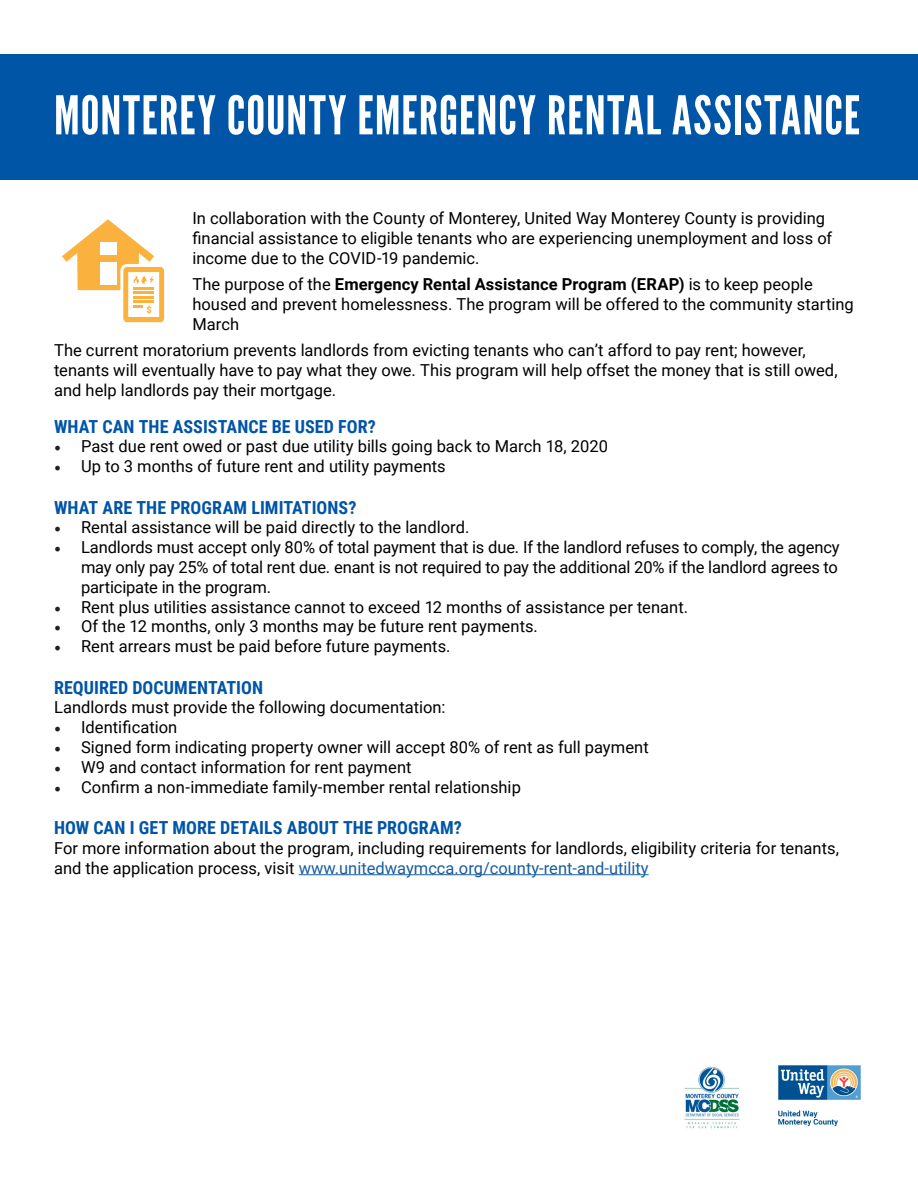
<style>
.page{position:relative;width:918px;height:1188px;background:#fff}
.page>*{position:absolute;margin:0;border:0;box-sizing:border-box;transform-origin:0 0}
.t1{font:53.25px "League Gothic";letter-spacing:.02em;color:#fff}
.t2{font:700 18px "Roboto Condensed";letter-spacing:.005em;color:#0155a7}
.t3{font:16.5px/19.8px "Roboto";color:#000}
.t4{font:900 9.3px "Roboto";color:#fbb13d}
.s1{font-weight:700}
.s2{font-family:"Minion Pro";font-size:18px;color:#231f20}
.s3{color:#175d9e}
</style>
<div class="page">
<div style="left:0;top:54px;width:918px;height:125px;background:#0155a7"></div>
<img style="left:778px;top:1065px;width:83px;height:62px">
<img style="left:684px;top:1066px;width:56px;height:63px">
<svg style="left:62px;top:219px;width:103px;height:104px"></svg>
<div style="left:100px;top:263px;width:16px;height:22px;background:#fff"></div>
<div style="left:100px;top:242px;width:16px;height:13px;background:#fff"></div>
<hr style="left:299px;top:874px;width:350px;height:1px;background:#175d9e">
<p class="t1" style="left:54px;top:84px;width:808px">MONTEREY COUNTY EMERGENCY RENTAL ASSISTANCE</p>
<p class="t3" style="left:192px;top:208px;width:641px">In collaboration with the County of Monterey, United Way Monterey County is providing financial assistance to eligible tenants who are experiencing unemployment and loss of income due to the COVID-19 pandemic.</p>
<p class="t3" style="left:192px;top:274px;width:663px">The purpose of the <span class="s1">Emergency Rental Assistance Program (ERAP)</span> is to keep people housed and prevent homelessness. The program will be offered to the community starting<br>March</p>
<p class="t3" style="left:54px;top:340px;width:785px">The current moratorium prevents landlords from evicting tenants who can’t afford to pay rent; however, tenants will eventually have to pay what they owe. This program will help offset the money that is still owed, and help landlords pay their mortgage.</p>
<p class="t2" style="left:54px;top:414px;width:323px">WHAT CAN THE ASSISTANCE BE USED FOR?</p>
<p class="t3" style="left:54px;top:436px;width:556px"><span class="s2">•</span> Past due rent owed or past due utility bills going back to March 18, 2020</p>
<p class="t3" style="left:54px;top:456px;width:393px"><span class="s2">•</span> Up to 3 months of future rent and utility payments</p>
<p class="t2" style="left:54px;top:495px;width:304px">WHAT ARE THE PROGRAM LIMITATIONS?</p>
<p class="t3" style="left:54px;top:517px;width:417px"><span class="s2">•</span> Rental assistance will be paid directly to the landlord.</p>
<p class="t3" style="left:81px;top:537px;width:760px;text-align:justify;text-indent:-27px"><span class="s2">•</span> Landlords must accept only 80% of total payment that is due. If the landlord refuses to comply, the agency may only pay 25% of total rent due. enant is not required to pay the additional 20% if the landlord agrees to participate in the program.</p>
<p class="t3" style="left:54px;top:596px;width:636px"><span class="s2">•</span> Rent plus utilities assistance cannot to exceed 12 months of assistance per tenant.</p>
<p class="t3" style="left:54px;top:616px;width:485px"><span class="s2">•</span> Of the 12 months, only 3 months may be future rent payments.</p>
<p class="t3" style="left:54px;top:636px;width:398px"><span class="s2">•</span> Rent arrears must be paid before future payments.</p>
<p class="t2" style="left:54px;top:675px;width:211px">REQUIRED DOCUMENTATION</p>
<p class="t3" style="left:54px;top:697px;width:393px">Landlords must provide the following documentation:</p>
<p class="t3" style="left:54px;top:717px;width:125px"><span class="s2">•</span> Identification</p>
<p class="t3" style="left:54px;top:737px;width:596px"><span class="s2">•</span> Signed form indicating property owner will accept 80% of rent as full payment</p>
<p class="t3" style="left:54px;top:756px;width:359px"><span class="s2">•</span> W9 and contact information for rent payment</p>
<p class="t3" style="left:54px;top:776px;width:468px"><span class="s2">•</span> Confirm a non-immediate family-member rental relationship</p>
<p class="t2" style="left:54px;top:815px;width:409px">HOW CAN I GET MORE DETAILS ABOUT THE PROGRAM?</p>
<p class="t3" style="left:54px;top:837px;width:786px">For more information about the program, including requirements for landlords, eligibility criteria for tenants, and the application process, visit <span class="s3">www.unitedwaymcca.org/county-rent-and-utility</span></p>
<p class="t4" style="left:146px;top:303px;width:7px">$</p>
</div>
